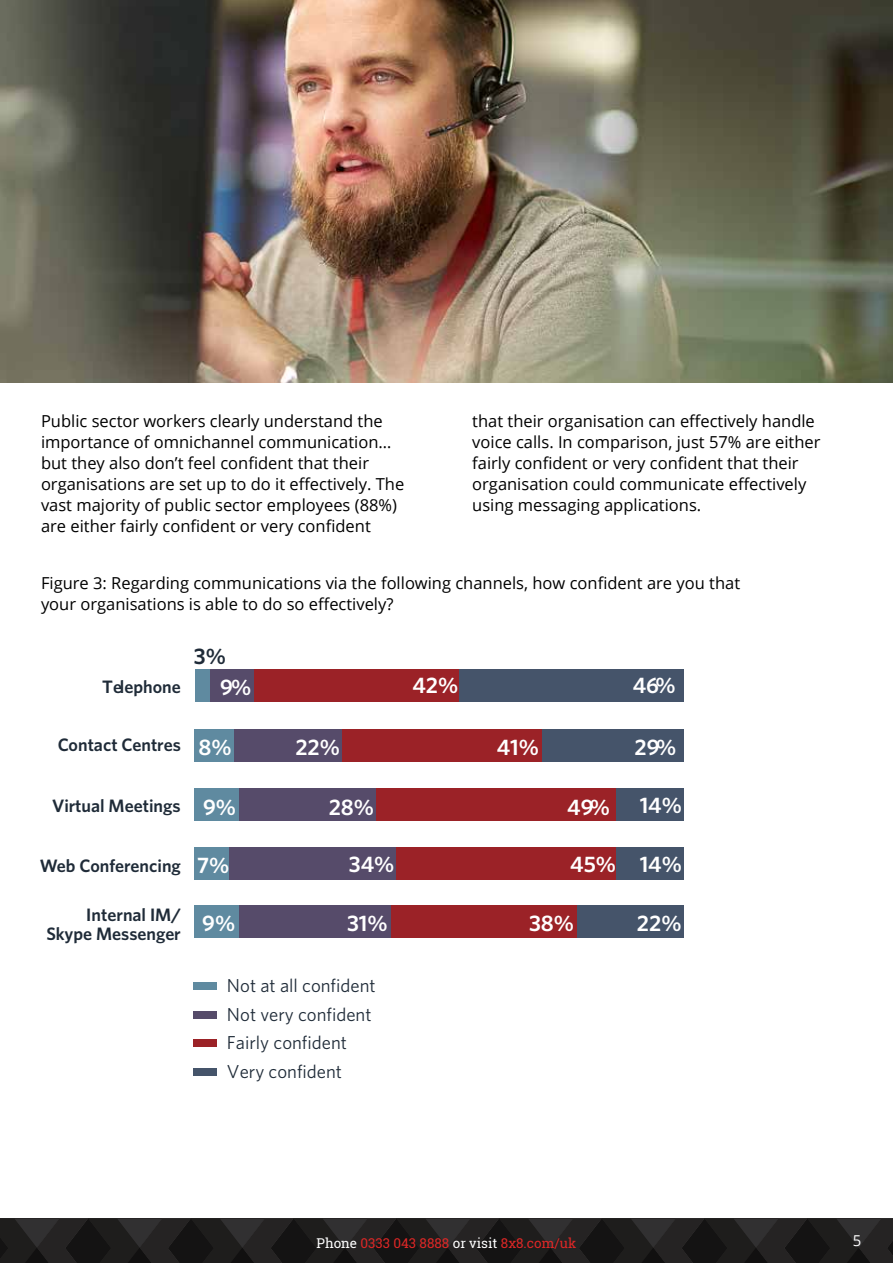
<style>
.page{position:relative;width:893px;height:1263px;background:#fff}
.page>*{position:absolute;margin:0;border:0;box-sizing:border-box;transform-origin:0 0}
.t1{font:600 22.5px "Whitney";color:#fff}
.t2{font:600 22.5px "Whitney";color:#1f2b38}
.t3{font:18.75px/28.5px "Whitney";color:#1f2b38}
.t4{font:600 18px/18.6px "Whitney";color:#1f2b38;text-align:right}
.t5{font:16.5px/21px "Open Sans";color:#000}
.t6{font:15px "Open Sans";color:#fff}
.t7{font:13.5px "Roboto Slab";color:#de2726}
.s1{color:#fff}
</style>
<div class="page">
<svg style="left:0;top:1219px;width:893px;height:44px"></svg>
<img style="left:0;top:0;width:893px;height:383px">
<div style="left:459px;top:669px;width:225px;height:32px;background:#45546a"></div>
<div style="left:542px;top:729px;width:142px;height:32px;background:#45546a"></div>
<div style="left:615px;top:788px;width:69px;height:33px;background:#45546a"></div>
<div style="left:615px;top:847px;width:69px;height:32px;background:#45546a"></div>
<div style="left:576px;top:906px;width:108px;height:32px;background:#45546a"></div>
<div style="left:253px;top:669px;width:206px;height:32px;background:#9b2227"></div>
<div style="left:341px;top:729px;width:201px;height:32px;background:#9b2227"></div>
<div style="left:376px;top:788px;width:239px;height:33px;background:#9b2227"></div>
<div style="left:395px;top:847px;width:220px;height:32px;background:#9b2227"></div>
<div style="left:390px;top:906px;width:186px;height:32px;background:#9b2227"></div>
<div style="left:209px;top:669px;width:44px;height:32px;background:#564b6a"></div>
<div style="left:234px;top:729px;width:107px;height:32px;background:#564b6a"></div>
<div style="left:239px;top:788px;width:137px;height:33px;background:#564b6a"></div>
<div style="left:229px;top:847px;width:166px;height:32px;background:#564b6a"></div>
<div style="left:239px;top:906px;width:151px;height:32px;background:#564b6a"></div>
<div style="left:195px;top:669px;width:14px;height:32px;background:#5f8aa0"></div>
<div style="left:195px;top:729px;width:39px;height:32px;background:#5f8aa0"></div>
<div style="left:195px;top:788px;width:44px;height:33px;background:#5f8aa0"></div>
<div style="left:195px;top:847px;width:34px;height:32px;background:#5f8aa0"></div>
<div style="left:195px;top:906px;width:44px;height:32px;background:#5f8aa0"></div>
<div style="left:193px;top:982px;width:24px;height:7px;background:#5f8aa0"></div>
<div style="left:193px;top:1011px;width:24px;height:8px;background:#564b6a"></div>
<div style="left:193px;top:1039px;width:24px;height:8px;background:#9b2227"></div>
<div style="left:193px;top:1068px;width:24px;height:8px;background:#45546a"></div>
<p class="t5" style="left:41px;top:410px;width:365px">Public sector workers clearly understand the importance of omnichannel communication… but they also don’t feel confident that their organisations are set up to do it effectively. The vast majority of public sector employees (88%) are either fairly confident or very confident</p>
<p class="t5" style="left:472px;top:410px;width:350px">that their organisation can effectively handle voice calls. In comparison, just 57% are either fairly confident or very confident that their organisation could communicate effectively using messaging applications.</p>
<p class="t5" style="left:41px;top:572px;width:701px">Figure 3: Regarding communications via the following channels, how confident are you that your organisations is able to do so effectively?</p>
<p class="t4" style="left:102px;top:677px;width:80px">Telephone</p>
<h1 class="t2" style="left:194px;top:641px;width:34px">3%</h1>
<h1 class="t1" style="left:220px;top:672px;width:33px">9%</h1>
<h1 class="t1" style="left:412px;top:671px;width:47px">42%</h1>
<h1 class="t1" style="left:633px;top:671px;width:44px">46%</h1>
<p class="t4" style="left:58px;top:735px;width:125px">Contact Centres</p>
<h1 class="t1" style="left:199px;top:732px;width:35px">8%</h1>
<h1 class="t1" style="left:295px;top:732px;width:46px">22%</h1>
<h1 class="t1" style="left:497px;top:732px;width:44px">41%</h1>
<h1 class="t1" style="left:634px;top:732px;width:43px">29%</h1>
<p class="t4" style="left:52px;top:796px;width:130px">Virtual Meetings</p>
<p class="t4" style="left:40px;top:856px;width:143px">Web Conferencing</p>
<p class="t4" style="left:46px;top:905px;width:136px">Internal IM/<br>Skype Messenger</p>
<h1 class="t1" style="left:203px;top:792px;width:35px">9%</h1>
<h1 class="t1" style="left:329px;top:792px;width:47px">28%</h1>
<h1 class="t1" style="left:567px;top:792px;width:44px">49%</h1>
<h1 class="t1" style="left:640px;top:790px;width:44px">14%</h1>
<h1 class="t1" style="left:197px;top:851px;width:34px">7%</h1>
<h1 class="t1" style="left:349px;top:849px;width:47px">34%</h1>
<h1 class="t1" style="left:570px;top:849px;width:113px">45% 14%</h1>
<h1 class="t1" style="left:202px;top:908px;width:35px">9%</h1>
<h1 class="t1" style="left:347px;top:908px;width:42px">31%</h1>
<h1 class="t1" style="left:529px;top:908px;width:47px">38%</h1>
<h1 class="t1" style="left:637px;top:908px;width:46px">22%</h1>
<p class="t3" style="left:227px;top:971px;width:150px">Not at all confident<br>Not very confident<br>Fairly confident<br>Very confident</p>
<p class="t7" style="left:316px;top:1233px;width:261px"><span class="s1">Phone</span> 0333 043 8888 <span class="s1">or visit</span> 8x8.com/uk</p>
<p class="t6" style="left:853px;top:1230px;width:10px">5</p>
</div>
